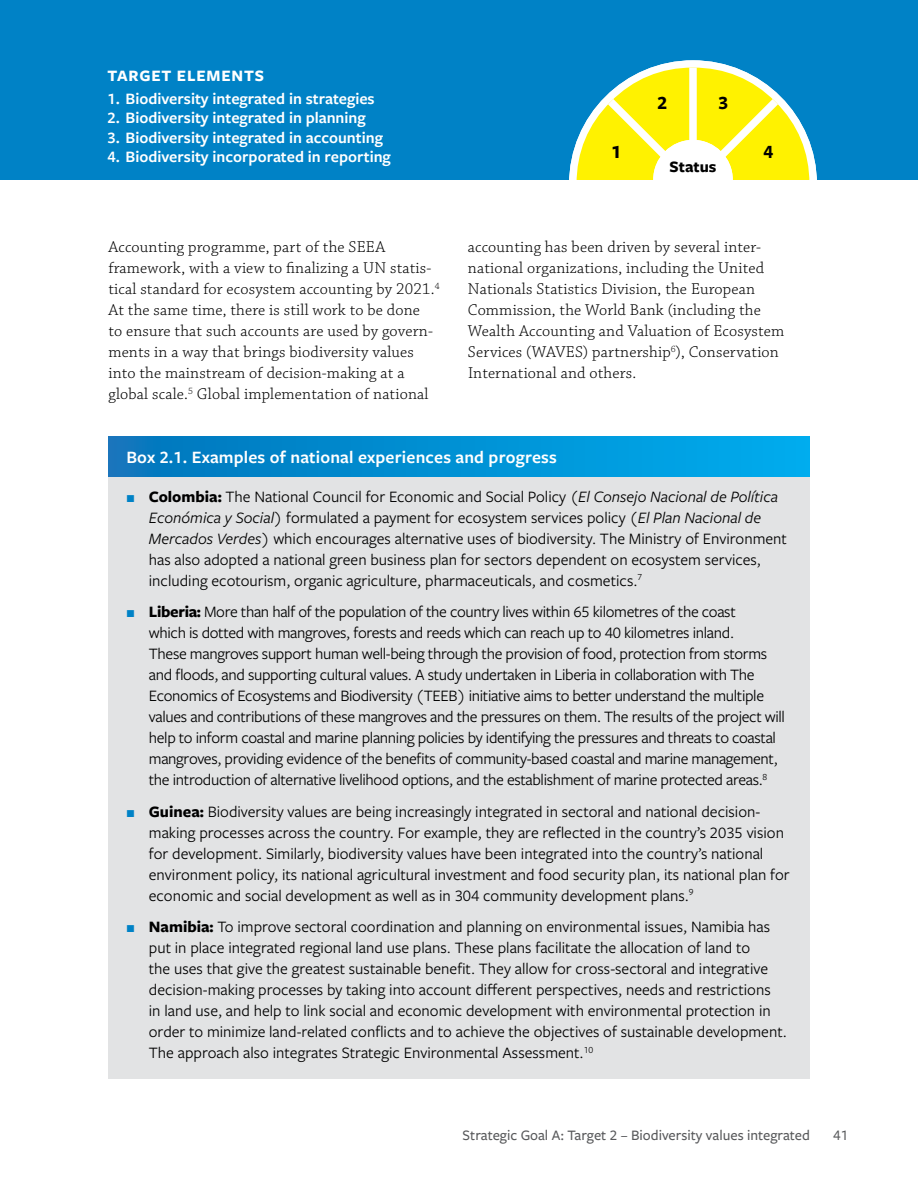
<style>
.page{position:relative;width:918px;height:1188px;background:#fff}
.page>*{position:absolute;margin:0;border:0;box-sizing:border-box;transform-origin:0 0}
.t1{font:700 19.5px "Freight Sans Pro";color:#000}
.t2{font:600 18px "Freight Sans Pro";letter-spacing:.01em;color:#fff}
.t3{font:16.5px/21px "Freight Sans Pro";color:#000}
.t4{font:16.5px/21px "Freight Sans Pro";letter-spacing:-.02em;color:#000}
.t5{font:300 16.5px/21px "Chaparral Pro";letter-spacing:.01em;color:#000}
.t6{font:600 16.5px "Freight Sans Pro";color:#fff}
.t7{font:700 16.5px "Freight Sans Pro";letter-spacing:.05em;color:#fff}
.t8{font:700 16.5px "Freight Sans Pro";color:#000}
.t9{font:500 15px "Freight Sans Pro";color:#58595b}
.s1{font-weight:700}
.s2{font-style:italic}
</style>
<div class="page">
<div style="left:0;top:0;width:918px;height:180px;background:#0082c6"></div>
<svg style="left:569px;top:60px;width:248px;height:120px"></svg>
<div style="left:108px;top:436px;width:702px;height:643px;background:#e2e3e4"></div>
<svg style="left:108px;top:436px;width:702px;height:40px;background:#0191d4"></svg>
<p class="t7" style="left:108px;top:64px;width:158px">TARGET ELEMENTS</p>
<p class="t6" style="left:108px;top:87px;width:269px">1. Biodiversity integrated in strategies</p>
<p class="t6" style="left:108px;top:106px;width:260px">2. Biodiversity integrated in planning</p>
<p class="t6" style="left:108px;top:126px;width:277px">3. Biodiversity integrated in accounting</p>
<p class="t6" style="left:108px;top:145px;width:285px">4. Biodiversity incorporated in reporting</p>
<p class="t1" style="left:658px;top:89px;width:11px">2</p>
<p class="t1" style="left:718px;top:89px;width:11px">3</p>
<p class="t1" style="left:611px;top:138px;width:11px">1</p>
<p class="t1" style="left:764px;top:138px;width:11px">4</p>
<p class="t8" style="left:670px;top:155px;width:48px">Status</p>
<p class="t5" style="left:108px;top:237px;width:333px">Accounting programme, part of the SEEA framework, with a view to finalizing a UN statis&shy;tical standard for ecosystem accounting by 2021.<sup>4<br></sup>At the same time, there is still work to be done<br>to ensure that such accounts are used by govern&shy;ments in a way that brings biodiversity values into the mainstream of decision-making at a global scale.<sup>5</sup> Global implementation of national</p>
<p class="t5" style="left:468px;top:237px;width:318px">accounting has been driven by several inter&shy;national organizations, including the United Nationals Statistics Division, the European Commission, the World Bank (including the Wealth Accounting and Valuation of Ecosystem Services (WAVES) partnership<sup>6</sup>), Conservation International and others.</p>
<p class="t2" style="left:126px;top:444px;width:432px">Box 2.1. Examples of national experiences and progress</p>
<p class="t3" style="left:149px;top:485px;width:640px"><span class="s1">Colombia:</span> The National Council for Economic and Social Policy (<span class="s2">El Consejo Nacional de Política Económica y Social</span>) formulated a payment for ecosystem services policy (<span class="s2">El Plan Nacional de Mercados Verdes</span>) which encourages alternative uses of biodiversity. The Ministry of Environment has also adopted a national green business plan for sectors dependent on ecosystem services, including ecotourism, organic agriculture, pharmaceuticals, and cosmetics.<sup>7</sup></p>
<p class="t4" style="left:149px;top:600px;width:638px"><span class="s1">Liberia:</span> More than half of the population of the country lives within 65 kilometres of the coast<br>which is dotted with mangroves, forests and reeds which can reach up to 40 kilometres inland.<br>These mangroves support human well-being through the provision of food, protection from storms and floods, and supporting cultural values. A study undertaken in Liberia in collaboration with The Economics of Ecosystems and Biodiversity (TEEB) initiative aims to better understand the multiple values and contributions of these mangroves and the pressures on them. The results of the project will help to inform coastal and marine planning policies by identifying the pressures and threats to coastal mangroves, providing evidence of the benefits of community-based coastal and marine management, the introduction of alternative livelihood options, and the establishment of marine protected areas.<sup>8</sup></p>
<p class="t3" style="left:149px;top:800px;width:642px"><span class="s1">Guinea:</span> Biodiversity values are being increasingly integrated in sectoral and national decision&shy;making processes across the country. For example, they are reflected in the country’s 2035 vision for development. Similarly, biodiversity values have been integrated into the country’s national environment policy, its national agricultural investment and food security plan, its national plan for economic and social development as well as in 304 community development plans.<sup>9</sup></p>
<p class="t3" style="left:149px;top:915px;width:640px"><span class="s1">Namibia:</span> To improve sectoral coordination and planning on environmental issues, Namibia has put in place integrated regional land use plans. These plans facilitate the allocation of land to<br>the uses that give the greatest sustainable benefit. They allow for cross-sectoral and integrative decision-making processes by taking into account different perspectives, needs and restrictions<br>in land use, and help to link social and economic development with environmental protection in order to minimize land-related conflicts and to achieve the objectives of sustainable development.<br>The approach also integrates Strategic Environmental Assessment.<sup>10</sup></p>
<p class="t9" style="left:463px;top:1125px;width:349px">Strategic Goal A: Target 2 – Biodiversity values integrated</p>
<p class="t9" style="left:833px;top:1125px;width:16px">41</p>
</div>
